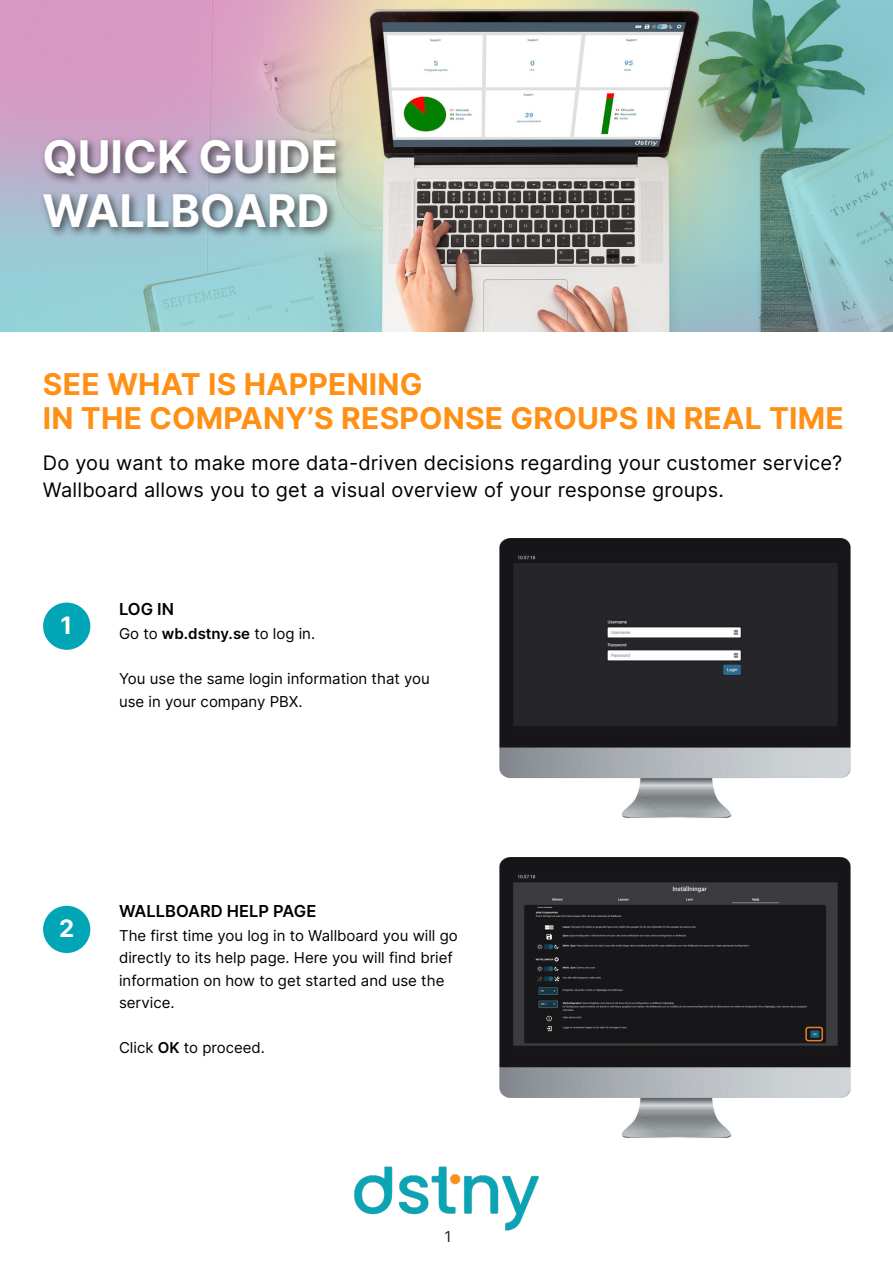
<style>
.page{position:relative;width:893px;height:1263px;background:#fff}
.page>*{position:absolute;margin:0;border:0;box-sizing:border-box;transform-origin:0 0}
.t1{font:700 45px "Inter";color:#fff}
.t2{font:700 30px "Inter";letter-spacing:.005em;color:#ff9015}
.t3{font:700 24px "Inter";color:#fff}
.t4{font:19.95px "Inter";letter-spacing:.01em;color:#000}
.t5{font:600 16.5px "Inter";color:#000}
.t6{font:15px "Inter";color:#000}
.t7{font:15px "Inter";color:#231f20}
.s1{font-weight:600}
</style>
<div class="page">
<img style="left:354px;top:1166px;width:185px;height:65px">
<img style="left:0;top:0;width:893px;height:332px">
<div style="left:43px;top:602px;width:47px;height:48px;background:#00a5b6;border-radius:50%"></div>
<div style="left:43px;top:906px;width:47px;height:47px;background:#00a5b6;border-radius:50%"></div>
<img style="left:499px;top:857px;width:351px;height:281px">
<img style="left:499px;top:538px;width:351px;height:280px">
<div style="left:805px;top:1027px;width:18px;height:14px;border:2px solid #ee7d2b;border-radius:2px"></div>
<div style="left:39px;top:135px;width:308px;height:104px;background:#231f20;opacity:.75"></div>
<p class="t1" style="left:43px;top:124px;width:298px">QUICK GUIDE</p>
<p class="t1" style="left:43px;top:178px;width:289px">WALLBOARD</p>
<p class="t2" style="left:43px;top:362px;width:381px">SEE WHAT IS HAPPENING</p>
<p class="t2" style="left:43px;top:397px;width:802px">IN THE COMPANY’S RESPONSE GROUPS IN REAL TIME</p>
<p class="t4" style="left:43px;top:448px;width:801px">Do you want to make more data-driven decisions regarding your customer service?</p>
<p class="t4" style="left:43px;top:475px;width:683px">Wallboard allows you to get a visual overview of your response groups.</p>
<p class="t3" style="left:60px;top:608px;width:13px">1</p>
<p class="t5" style="left:119px;top:597px;width:56px">LOG IN</p>
<p class="t6" style="left:119px;top:623px;width:198px">Go to <span class="s1">wb.dstny.se</span> to log in.</p>
<p class="t6" style="left:119px;top:668px;width:312px">You use the same login information that you</p>
<p class="t6" style="left:119px;top:690px;width:185px">use in your company PBX.</p>
<p class="t3" style="left:59px;top:911px;width:17px">2</p>
<p class="t5" style="left:119px;top:899px;width:199px">WALLBOARD HELP PAGE</p>
<p class="t6" style="left:119px;top:924px;width:340px">The first time you log in to Wallboard you will go</p>
<p class="t6" style="left:119px;top:947px;width:335px">directly to its help page. Here you will find brief</p>
<p class="t6" style="left:119px;top:969px;width:327px">information on how to get started and use the</p>
<p class="t6" style="left:119px;top:992px;width:57px">service.</p>
<p class="t6" style="left:119px;top:1037px;width:148px">Click <span class="s1">OK</span> to proceed.</p>
<p class="t7" style="left:444px;top:1225px;width:8px">1</p>
</div>
